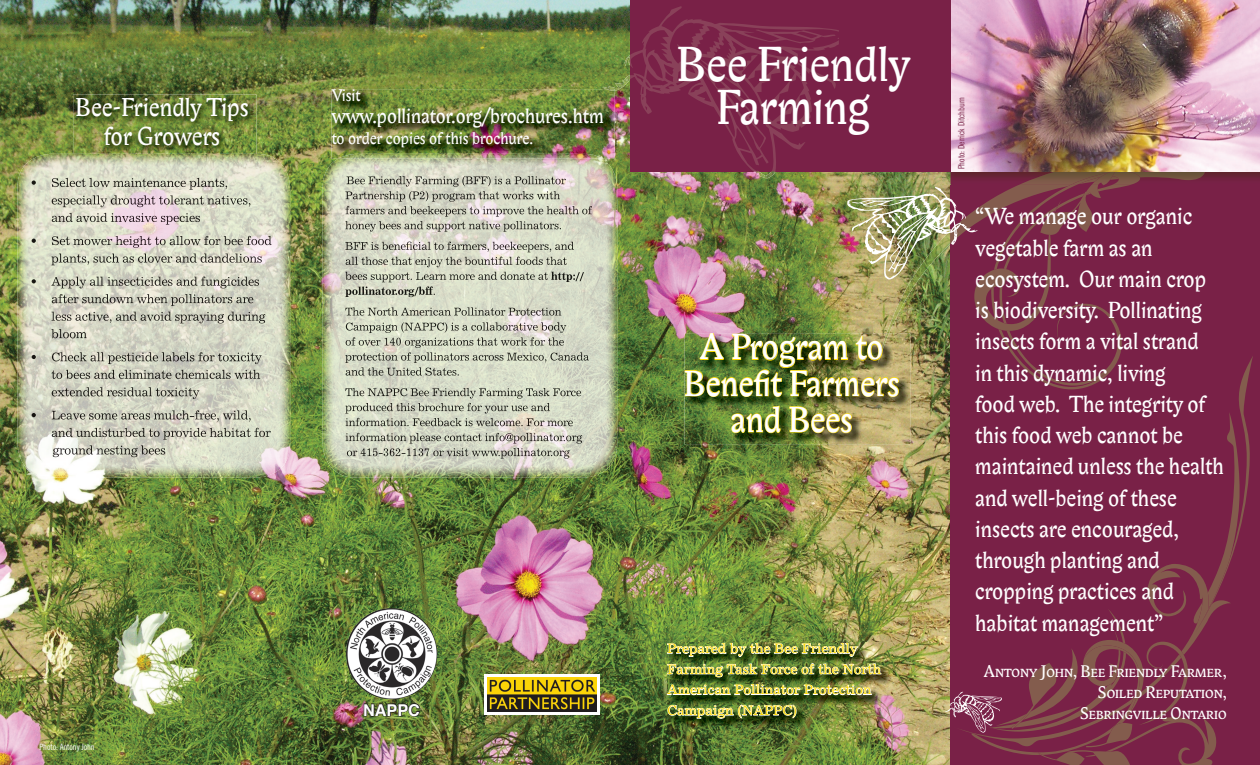
<style>
.page{position:relative;width:1260px;height:765px;background:#fff}
.page>*{position:absolute;margin:0;border:0;box-sizing:border-box;transform-origin:0 0}
.t1{font:47.5px/43.8px "Biblon ITC";color:#fff;text-align:center}
.t2{font:35px/36.2px "Biblon ITC";color:#fff;text-align:center}
.t3{font:25px/28.8px "Biblon ITC";color:#fff;text-align:center}
.t4{font:22.5px/31.2px "Biblon ITC";color:#fff}
.t5{font:20px "Biblon ITC";color:#fff}
.t6{font:16.25px/21.2px "Biblon ITC Small Caps";color:#fff;text-align:right}
.t7{font:16.25px "Biblon ITC";color:#fff}
.t8{font:700 16.25px "Helvetica";color:#fff}
.t9{font:13.75px/20.6px "Excelsior";color:#ffdc01}
.t10{font:8.75px "Trade Gothic Cond Eighteen";letter-spacing:-.01em;color:#792147}
.t11{font:8.75px "Trade Gothic Cond Eighteen";letter-spacing:-.01em;color:#fff}
</style>
<div class="page">
<img style="left:0;top:0;width:630px;height:765px">
<div style="left:951px;top:163px;width:309px;height:602px;background:#792147"></div>
<img style="left:951px;top:0;width:309px;height:171px">
<div style="left:630px;top:0;width:321px;height:171px;background:#792147"></div>
<img style="left:603px;top:55px;width:27px;height:123px">
<img style="left:17px;top:154px;width:273px;height:324px">
<img style="left:32px;top:178px;width:196px;height:12px">
<img style="left:52px;top:195px;width:199px;height:12px">
<img style="left:52px;top:213px;width:148px;height:12px">
<img style="left:32px;top:236px;width:240px;height:12px">
<img style="left:51px;top:253px;width:211px;height:12px">
<img style="left:32px;top:276px;width:228px;height:12px">
<img style="left:52px;top:294px;width:202px;height:12px">
<img style="left:51px;top:312px;width:215px;height:11px">
<img style="left:51px;top:329px;width:36px;height:9px">
<img style="left:32px;top:352px;width:230px;height:12px">
<img style="left:51px;top:370px;width:210px;height:9px">
<img style="left:52px;top:387px;width:147px;height:12px">
<img style="left:32px;top:410px;width:219px;height:12px">
<img style="left:52px;top:428px;width:219px;height:12px">
<img style="left:53px;top:445px;width:112px;height:12px">
<img style="left:73px;top:94px;width:184px;height:61px">
<img style="left:323px;top:159px;width:294px;height:319px">
<img style="left:347px;top:176px;width:219px;height:11px">
<img style="left:345px;top:191px;width:215px;height:11px">
<img style="left:345px;top:206px;width:247px;height:11px">
<img style="left:345px;top:221px;width:216px;height:11px">
<img style="left:345px;top:242px;width:229px;height:10px">
<img style="left:346px;top:257px;width:221px;height:10px">
<img style="left:345px;top:272px;width:203px;height:10px">
<img style="left:551px;top:272px;width:33px;height:10px">
<img style="left:345px;top:286px;width:88px;height:11px">
<img style="left:345px;top:307px;width:217px;height:9px">
<img style="left:346px;top:322px;width:220px;height:11px">
<img style="left:346px;top:337px;width:218px;height:11px">
<img style="left:345px;top:352px;width:244px;height:11px">
<img style="left:346px;top:367px;width:113px;height:9px">
<img style="left:345px;top:388px;width:237px;height:11px">
<img style="left:345px;top:403px;width:205px;height:11px">
<img style="left:345px;top:418px;width:228px;height:8px">
<img style="left:345px;top:433px;width:237px;height:11px">
<img style="left:347px;top:448px;width:223px;height:11px">
<img style="left:332px;top:89px;width:283px;height:70px">
<svg style="left:606px;top:89px;width:9px;height:2px"></svg>
<img style="left:338px;top:154px;width:264px;height:5px">
<img style="left:630px;top:6px;width:623px;height:759px">
<div style="left:484px;top:674px;width:116px;height:40px;background:linear-gradient(to right,#fff,#fff)"></div>
<img style="left:488px;top:677px;width:109px;height:34px">
<img style="left:346px;top:608px;width:64px;height:91px">
<svg style="left:363px;top:703px;width:58px;height:14px"></svg>
<p class="t3" style="left:75px;top:93px;width:175px">Bee-Friendly Tips for Growers</p>
<p class="t11" style="left:39px;top:742px;width:57px">Photo: Antony John</p>
<p class="t7" style="left:332px;top:86px;width:30px">Visit</p>
<p class="t5" style="left:332px;top:104px;width:274px">www.pollinator.org/brochures.htm</p>
<p class="t7" style="left:332px;top:129px;width:203px">to order copies of this brochure.</p>
<h1 class="t1" style="left:676px;top:43px;width:235px">Bee Friendly<br>Farming</h1>
<h2 class="t2" style="left:684px;top:330px;width:218px">A Program to<br>Benefit Farmers and Bees</h2>
<p class="t9" style="left:667px;top:638px;width:216px">Prepared by the Bee Friendly<br>Farming Task Force of the North<br>American Pollinator Protection</p>
<p class="t8" style="left:363px;top:697px;width:58px">NAPPC</p>
<p class="t9" style="left:667px;top:700px;width:131px">Campaign (NAPPC)</p>
<p class="t10" style="left:956px;top:169px;width:74px;rotate:-90deg">Photo: Derrick Ditchburn</p>
<p class="t4" style="left:975px;top:201px;width:250px">“We manage our organic vegetable farm as an ecosystem. Our main crop is biodiversity. Pollinating insects form a vital strand<br>in this dynamic, living<br>food web. The integrity of this food web cannot be maintained unless the health and well-being of these insects are encouraged, through planting and cropping practices and habitat management”</p>
<p class="t6" style="left:984px;top:661px;width:244px">Antony John, Bee Friendly Farmer,<br>Soiled Reputation,<br>Sebringville Ontario</p>
</div>
